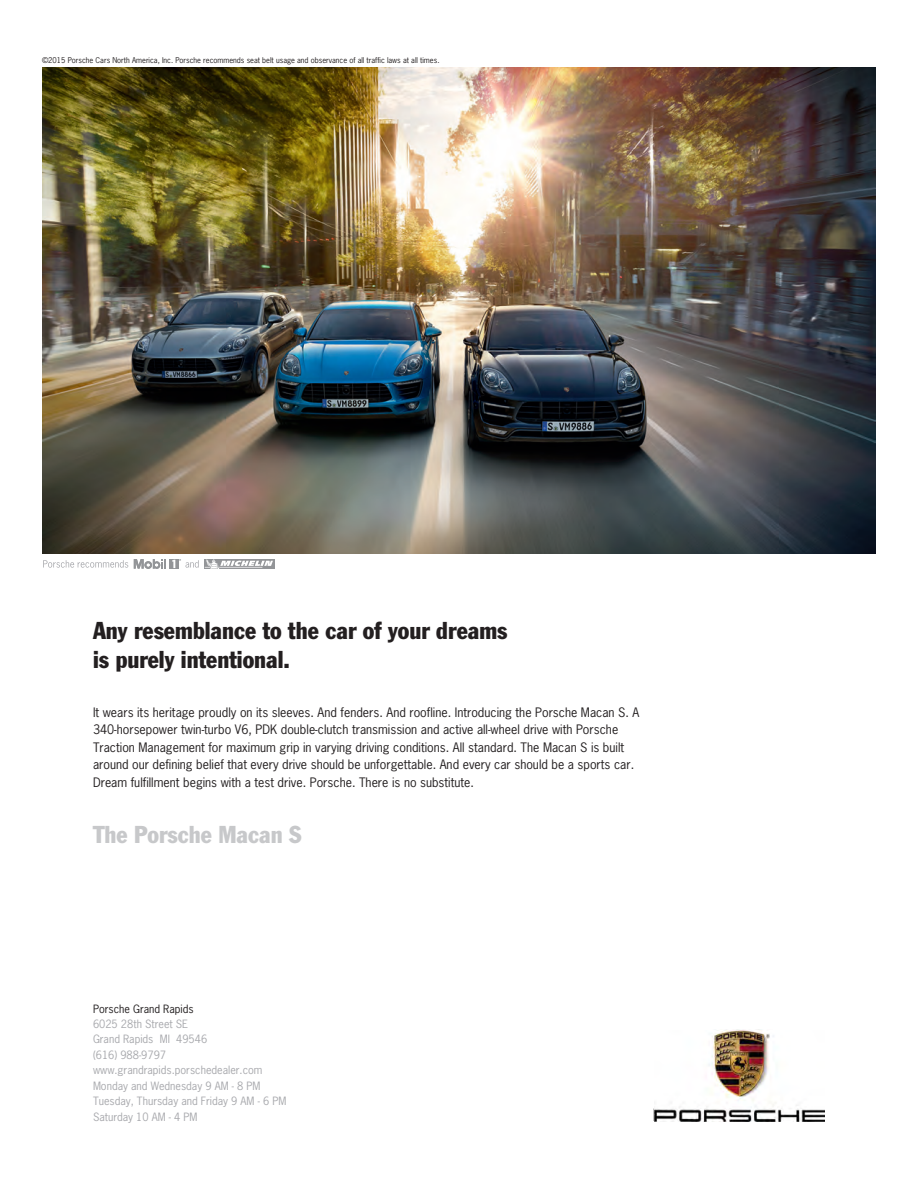
<style>
.page{position:relative;width:918px;height:1188px;background:#fff}
.page>*{position:absolute;margin:0;border:0;box-sizing:border-box;transform-origin:0 0}
.t1{font:condensed 24px/28.5px "Porsche Franklin Gothic";color:#231f20}
.t2{font:condensed 24px "Porsche Franklin Gothic";color:#c7c8ca}
.t3{font:12.3px/17.5px "Porsche News Gothic";color:#231f20}
.t4{font:10.8px/15.5px "Porsche News Gothic";color:#a8a9ad}
.t5{font:7.5px "Porsche News Gothic";color:#231f20}
.s1{color:#231f20}
</style>
<div class="page">
<img style="left:42px;top:68px;width:834px;height:486px">
<svg style="left:43px;top:560px;width:85px;height:8px"></svg>
<div style="left:205px;top:559px;width:70px;height:10px;background:#939598"></div>
<svg style="left:205px;top:559px;width:68px;height:10px"></svg>
<div style="left:169px;top:559px;width:10px;height:10px;background:#939598"></div>
<svg style="left:134px;top:559px;width:32px;height:10px"></svg>
<svg style="left:172px;top:559px;width:27px;height:9px"></svg>
<img style="left:655px;top:1031px;width:169px;height:91px">
<p class="t5" style="left:42px;top:55px;width:399px">©2015 Porsche Cars North America, Inc. Porsche recommends seat belt usage and observance of all traffic laws at all times.</p>
<p class="t1" style="left:93px;top:616px;width:416px">Any resemblance to the car of your dreams is purely intentional.</p>
<p class="t3" style="left:93px;top:703px;width:548px">It wears its heritage proudly on its sleeves. And fenders. And roofline. Introducing the Porsche Macan S. A 340-horsepower twin-turbo V6, PDK double-clutch transmission and active all-wheel drive with Porsche Traction Management for maximum grip in varying driving conditions. All standard. The Macan S is built around our defining belief that every drive should be unforgettable. And every car should be a sports car.<br>Dream fulfillment begins with a test drive. Porsche. There is no substitute.</p>
<p class="t2" style="left:93px;top:819px;width:210px">The Porsche Macan S</p>
<p class="t4" style="left:93px;top:1001px;width:195px"><span class="s1">Porsche Grand Rapids<br></span>6025 28th Street SE<br>Grand Rapids MI 49546<br>(616) 988-9797 www.grandrapids.porschedealer.com<br>Monday and Wednesday 9 AM - 8 PM<br>Tuesday, Thursday and Friday 9 AM - 6 PM<br>Saturday 10 AM - 4 PM</p>
</div>
